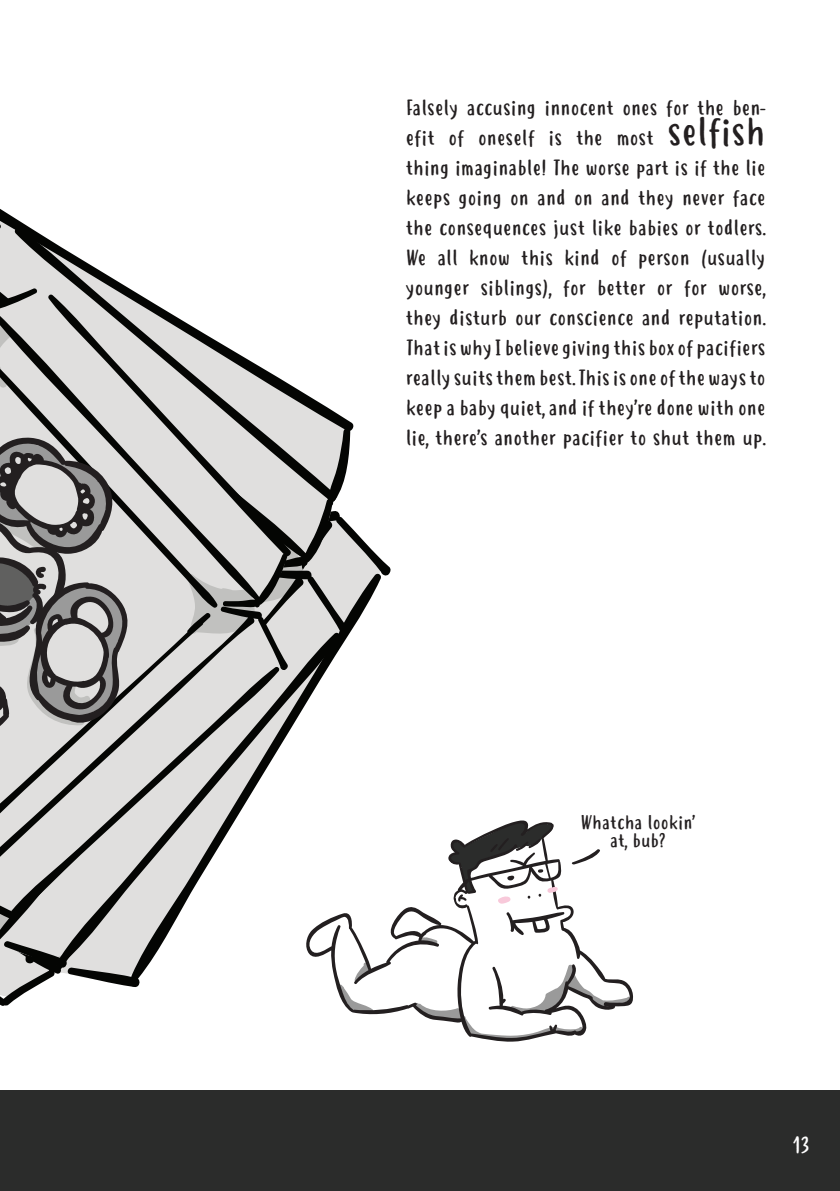
<style>
.page{position:relative;width:840px;height:1191px;background:#fff}
.page>*{position:absolute;margin:0;border:0;box-sizing:border-box;transform-origin:0 0}
.t1{font:24px "Hastoler";color:#fff}
.t2{font:22px/30px "Hastoler";color:#231f20;text-align:justify}
.t3{font:20px/18px "Hastoler";color:#231f20;text-align:center}
.s1{font-size:40px}
</style>
<div class="page">
<div style="left:0;top:1090px;width:839px;height:101px;background:#2b2c2b"></div>
<svg style="left:0;top:529px;width:391px;height:477px"></svg>
<svg style="left:0;top:209px;width:353px;height:363px"></svg>
<svg style="left:66px;top:572px;width:316px;height:415px"></svg>
<svg style="left:330px;top:569px;width:20px;height:336px"></svg>
<svg style="left:0;top:222px;width:337px;height:408px"></svg>
<svg style="left:330px;top:631px;width:11px;height:274px"></svg>
<svg style="left:0;top:280px;width:291px;height:25px"></svg>
<svg style="left:0;top:305px;width:330px;height:664px"></svg>
<svg style="left:304px;top:905px;width:329px;height:137px"></svg>
<svg style="left:448px;top:820px;width:152px;height:124px"></svg>
<p class="t2" style="left:405px;top:92px;width:361px">Falsely accusing innocent ones for the ben&shy;efit of oneself is the most <span class="s1">selfish </span>thing imaginable! The worse part is if the lie keeps going on and on and they never face the consequences just like babies or todlers.<br>We all know this kind of person (usually younger siblings), for better or for worse, they disturb our conscience and reputation.</p>
<p class="t2" style="left:405px;top:332px;width:361px">That is why I believe giving this box of pacifiers really suits them best. This is one of the ways to keep a baby quiet, and if they’re done with one lie, there’s another pacifier to shut them up.</p>
<p class="t3" style="left:580px;top:813px;width:116px">Whatcha lookin’ at, bub?</p>
<p class="t1" style="left:792px;top:1131px;width:18px">13</p>
</div>
